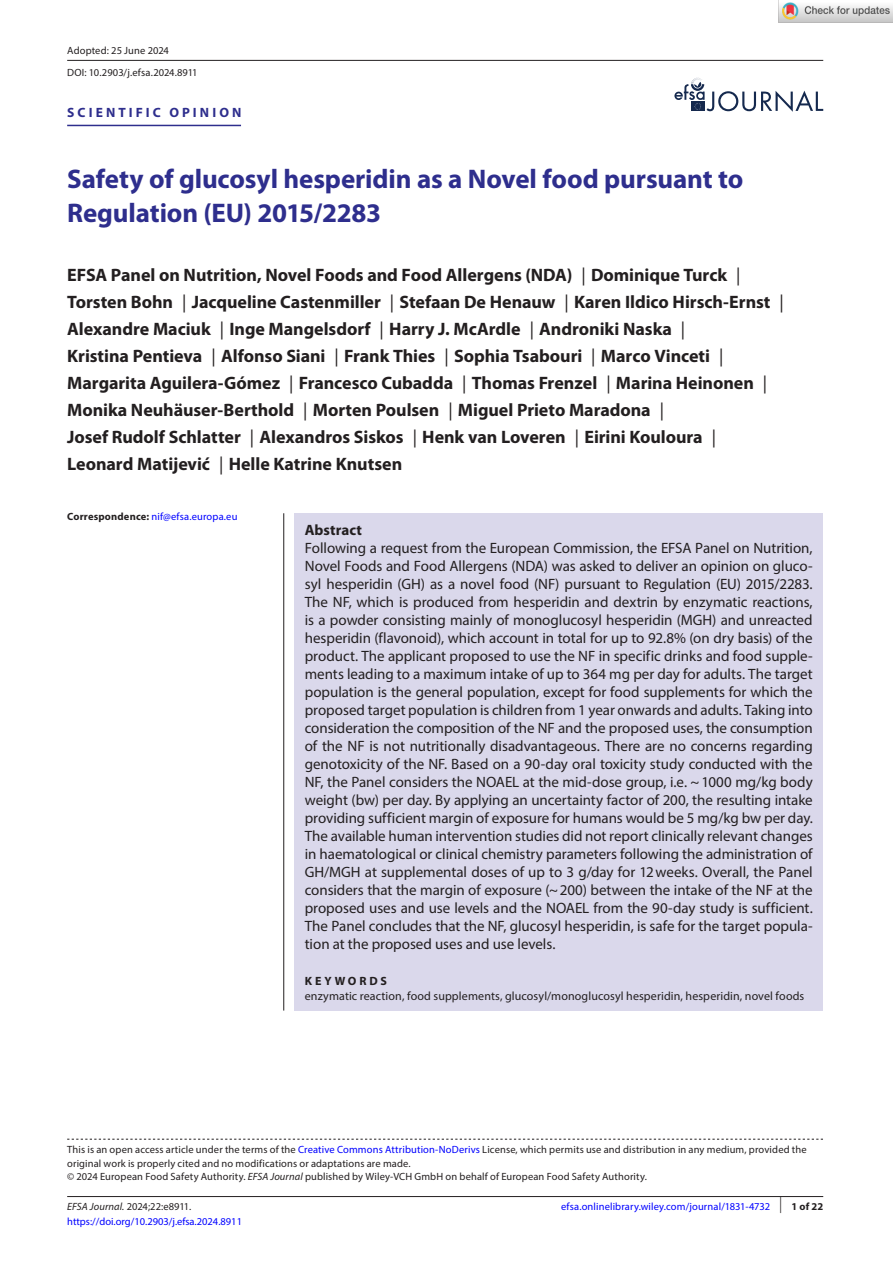
<style>
.page{position:relative;width:893px;height:1263px;background:#fff}
.page>*{position:absolute;margin:0;border:0;box-sizing:border-box;transform-origin:0 0}
.t1{font:700 27px/34.5px "Myriad Pro";letter-spacing:-.005em;color:#2e2e8d}
.t2{font:700 18px/27px "Myriad Pro";letter-spacing:-.005em;color:#231f20}
.t3{font:15px/18px "Myriad Pro";color:#231f20;text-align:justify}
.t4{font:700 15px "Myriad Pro";color:#231f20}
.t5{font:700 13.5px "Myriad Pro";letter-spacing:.23em;color:#2e2e8d}
.t6{font:12px "Myriad Pro";letter-spacing:.01em;color:#231f20}
.t7{font:700 12px "Myriad Pro";letter-spacing:.24em;color:#231f20}
.t8{font:10.5px/13.5px "Myriad Pro";letter-spacing:.01em;color:#231f20}
.t9{font:10.5px "Myriad Pro";letter-spacing:.01em;color:#00f}
.t10{font:700 10.5px "Myriad Pro";color:#231f20}
.s1{font-weight:400}
.s2{font-weight:700;color:#231f20}
.s3{color:#00f}
.s4{font-style:italic}
</style>
<div class="page">
<hr style="left:67px;top:1196px;width:756px;height:1px;background:#231f20">
<svg style="left:674px;top:78px;width:149px;height:34px"></svg>
<hr style="left:67px;top:125px;width:174px;height:1px;background:#2e2e8d">
<hr style="left:67px;top:60px;width:756px;height:1px;background:#231f20">
<svg style="left:67px;top:1139px;width:756px;height:1px"></svg>
<div style="left:294px;top:513px;width:529px;height:497px;background:#dad8eb"></div>
<hr style="left:283px;top:513px;width:1px;height:497px;background:#231f20">
<img style="left:779px;top:2px;width:114px;height:20px">
<p class="t8" style="left:67px;top:39px;width:132px;line-height:22px">Adopted: 25 June 2024<br>DOI: 10.2903/j.efsa.2024.8911</p>
<p class="t5" style="left:67px;top:104px;width:176px">SCIENTIFIC OPINION</p>
<h1 class="t1" style="left:67px;top:160px;width:678px">Safety of glucosyl hesperidin as a Novel food pursuant to<br>Regulation (EU) 2015/2283</h1>
<p class="t2" style="left:67px;top:261px;width:718px">EFSA Panel on Nutrition, Novel Foods and Food Allergens (NDA) <span class="s1">|</span> Dominique Turck <span class="s1">| </span>Torsten Bohn <span class="s1">|</span> Jacqueline Castenmiller <span class="s1">|</span> Stefaan De Henauw <span class="s1">|</span> Karen Ildico Hirsch-Ernst <span class="s1">| </span>Alexandre Maciuk <span class="s1">|</span> Inge Mangelsdorf <span class="s1">|</span> Harry J. McArdle <span class="s1">|</span> Androniki Naska <span class="s1">|<br></span>Kristina Pentieva <span class="s1">|</span> Alfonso Siani <span class="s1">|</span> Frank Thies <span class="s1">|</span> Sophia Tsabouri <span class="s1">|</span> Marco Vinceti <span class="s1">| </span>Margarita Aguilera-Gómez <span class="s1">|</span> Francesco Cubadda <span class="s1">|</span> Thomas Frenzel <span class="s1">|</span> Marina Heinonen <span class="s1">| </span>Monika Neuhäuser-Berthold <span class="s1">|</span> Morten Poulsen <span class="s1">|</span> Miguel Prieto Maradona <span class="s1">|<br></span>Josef Rudolf Schlatter <span class="s1">|</span> Alexandros Siskos <span class="s1">|</span> Henk van Loveren <span class="s1">|</span> Eirini Kouloura <span class="s1">| </span>Leonard Matijević <span class="s1">|</span> Helle Katrine Knutsen</p>
<p class="t9" style="left:67px;top:510px;width:172px"><span class="s2">Correspondence:</span> nif@efsa.europa.eu</p>
<p class="t4" style="left:305px;top:520px;width:59px">Abstract</p>
<p class="t3" style="left:305px;top:539px;width:510px">Following a request from the European Commission, the EFSA Panel on Nutrition, Novel Foods and Food Allergens (NDA) was asked to deliver an opinion on gluco&shy;syl hesperidin (GH) as a novel food (NF) pursuant to Regulation (EU) 2015/2283.<br>The NF, which is produced from hesperidin and dextrin by enzymatic reactions, is a powder consisting mainly of monoglucosyl hesperidin (MGH) and unreacted hesperidin (flavonoid), which account in total for up to 92.8% (on dry basis) of the product. The applicant proposed to use the NF in specific drinks and food supple&shy;ments leading to a maximum intake of up to 364 mg per day for adults. The target population is the general population, except for food supplements for which the proposed target population is children from 1 year onwards and adults. Taking into consideration the composition of the NF and the proposed uses, the consumption of the NF is not nutritionally disadvantageous. There are no concerns regarding genotoxicity of the NF. Based on a 90-day oral toxicity study conducted with the NF, the Panel considers the NOAEL at the mid-dose group, i.e. ~1000 mg/kg body weight (bw) per day. By applying an uncertainty factor of 200, the resulting intake providing sufficient margin of exposure for humans would be 5 mg/kg bw per day.<br>The available human intervention studies did not report clinically relevant changes in haematological or clinical chemistry parameters following the administration of GH/MGH at supplemental doses of up to 3 g/day for 12weeks. Overall, the Panel considers that the margin of exposure (~200) between the intake of the NF at the proposed uses and use levels and the NOAEL from the 90-day study is sufficient.<br>The Panel concludes that the NF, glucosyl hesperidin, is safe for the target popula&shy;tion at the proposed uses and use levels.</p>
<p class="t7" style="left:305px;top:973px;width:84px">KEYWORDS</p>
<p class="t6" style="left:305px;top:989px;width:501px">enzymatic reaction, food supplements, glucosyl/monoglucosyl hesperidin, hesperidin, novel foods</p>
<p class="t8" style="left:67px;top:1142px;width:741px">This is an open access article under the terms of the <span class="s3">Creative Commons Attribution-NoDerivs</span> License, which permits use and distribution in any medium, provided the original work is properly cited and no modifications or adaptations are made.<br>© 2024 European Food Safety Authority. <span class="s4">EFSA Journal</span> published by Wiley-VCH GmbH on behalf of European Food Safety Authority.</p>
<p class="t8" style="left:67px;top:1200px;width:125px"><span class="s4">EFSA Journal.</span> 2024;22:e8911.</p>
<p class="t10" style="left:780px;top:1200px;width:45px"><sup>|</sup> 1 of 22</p>
<p class="t9" style="left:67px;top:1215px;width:176px">https://doi.org/10.2903/j.efsa.2024.8911</p>
<p class="t9" style="left:561px;top:1200px;width:211px">efsa.onlinelibrary.wiley.com/journal/1831-4732</p>
</div>
